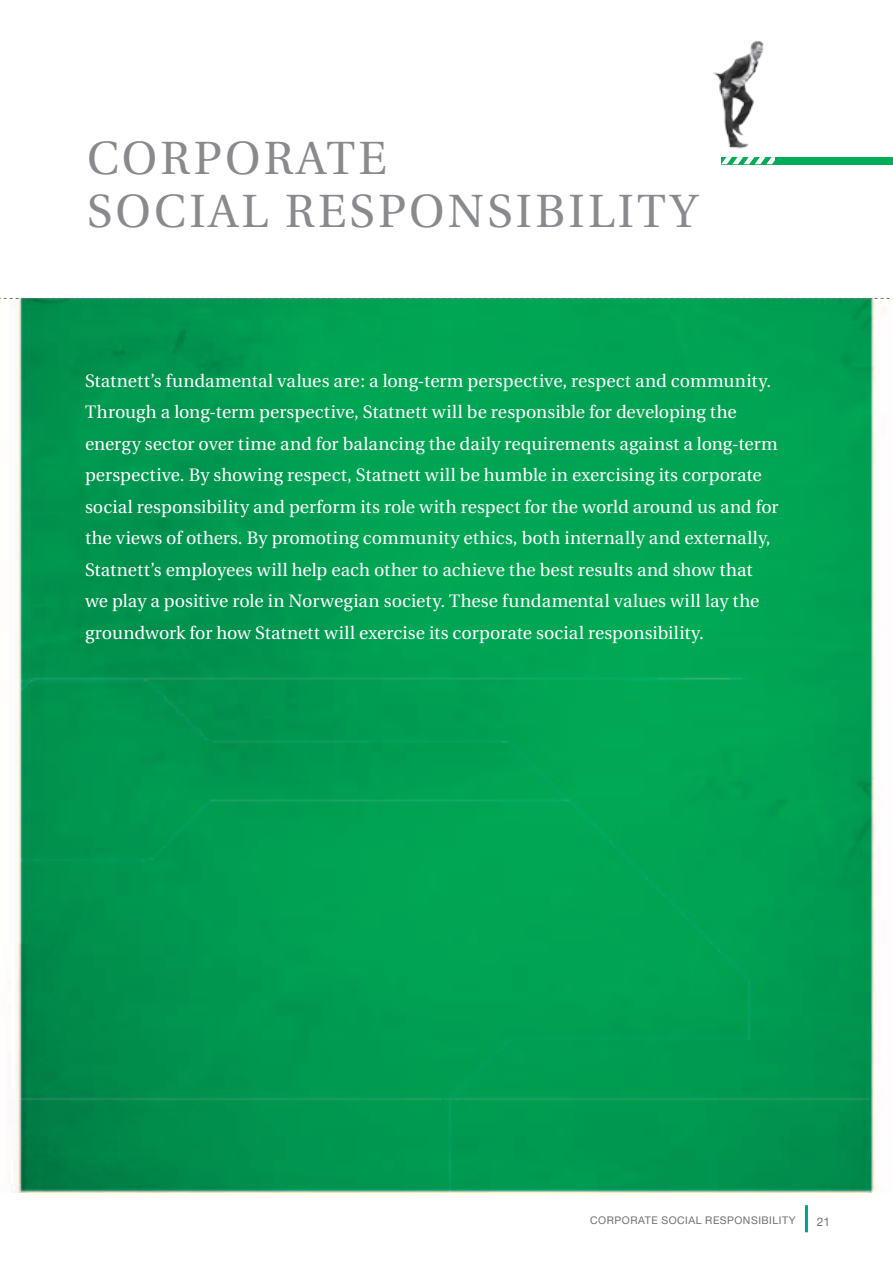
<style>
.page{position:relative;width:893px;height:1263px;background:#fff}
.page>*{position:absolute;margin:0;border:0;box-sizing:border-box;transform-origin:0 0}
.t1{font:46.5px/52.8px "Utopia";letter-spacing:.07em;color:#888a8d}
.t2{font:18px/31.5px "Utopia";color:#fff}
.t3{font:12px "Helvetica Neue";color:#6d6f71}
.t4{font:10.5px "Helvetica Neue";letter-spacing:.05em;color:#6d6f71}
</style>
<div class="page">
<img style="left:11px;top:299px;width:875px;height:893px">
<hr style="left:805px;top:1205px;width:3px;height:27px;background:#00a18b">
<svg style="left:721px;top:162px;width:54px;height:2px"></svg>
<div style="left:775px;top:157px;width:118px;height:7px;background:#00ad59"></div>
<svg style="left:0;top:298px;width:893px;height:1px"></svg>
<img style="left:713px;top:41px;width:62px;height:121px">
<h1 class="t1" style="left:87px;top:133px;width:612px">corporate<br>social responsibility</h1>
<p class="t2" style="left:85px;top:365px;width:695px">Statnett’s fundamental values are: a long-term perspective, respect and community.<br>Through a long-term perspective, Statnett will be responsible for developing the energy sector over time and for balancing the daily requirements against a long-term perspective. By showing respect, Statnett will be humble in exercising its corporate social responsibility and perform its role with respect for the world around us and for the views of others. By promoting community ethics, both internally and externally, Statnett’s employees will help each other to achieve the best results and show that we play a positive role in Norwegian society. These fundamental values will lay the groundwork for how Statnett will exercise its corporate social responsibility.</p>
<p class="t4" style="left:590px;top:1214px;width:207px">CORPORATE SOC IAL RESPONSIBILITY</p>
<p class="t3" style="left:817px;top:1214px;width:15px">21</p>
</div>
